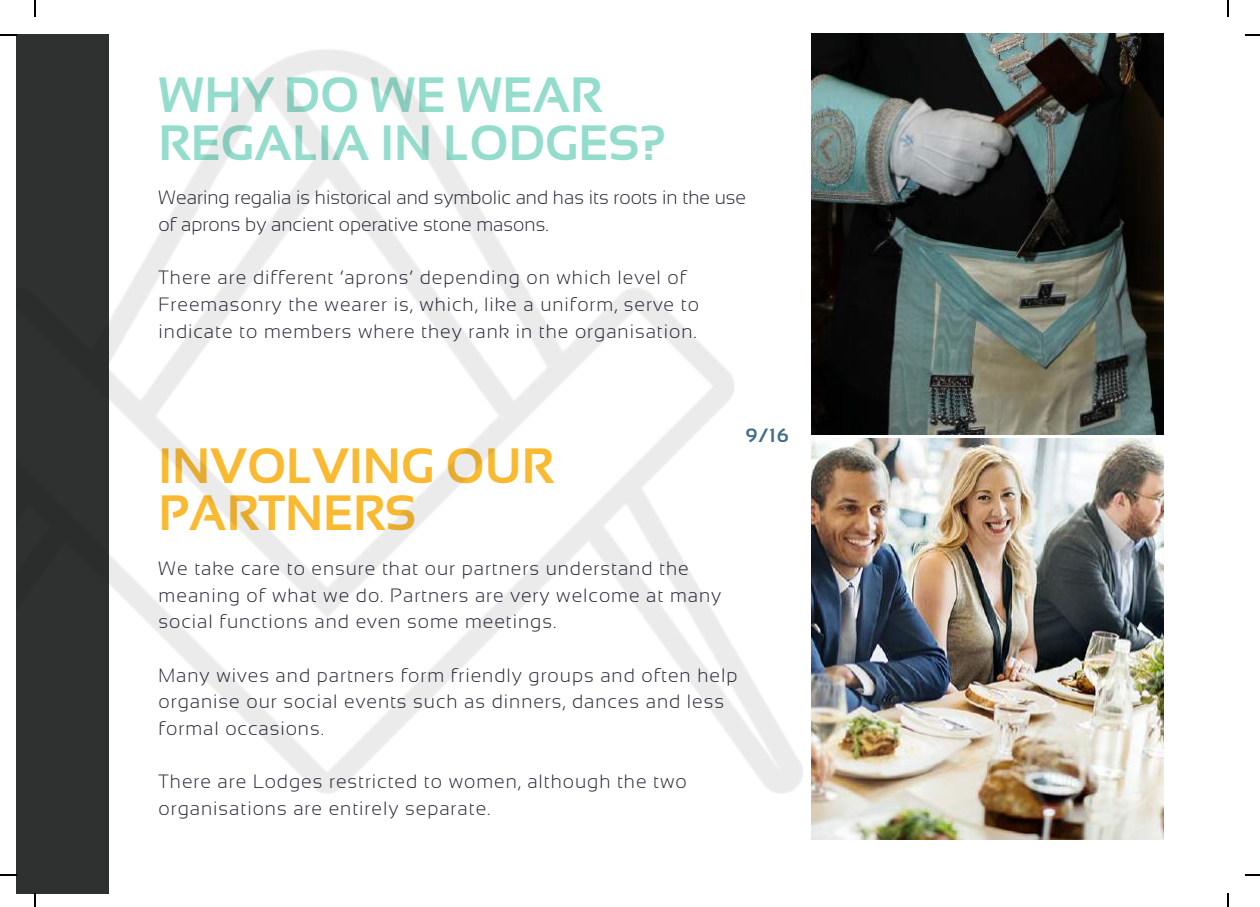
<style>
.page{position:relative;width:1260px;height:907px;background:#fff}
.page>*{position:absolute;margin:0;border:0;box-sizing:border-box;transform-origin:0 0}
.t1{font:700 49.6px/47.2px "Sansation";color:#94ddcc}
.t2{font:700 49.6px/47.2px "Sansation";color:#f9ba32}
.t3{font:300 19.2px/26.6px "Sansation";letter-spacing:.05em;color:#262638}
.t4{font:300 19.2px/26.6px "Sansation";color:#262638}
.t5{font:700 19.2px "Sansation";color:#426e86}
</style>
<div class="page">
<div style="left:17px;top:34px;width:92px;height:859px;background:#2f3131"></div>
<img style="left:109px;top:50px;width:712px;height:743px">
<img style="left:811px;top:33px;width:351px;height:401px">
<img style="left:811px;top:438px;width:351px;height:401px">
<svg style="left:35px;top:0;width:1px;height:17px"></svg>
<svg style="left:0;top:35px;width:17px;height:1px"></svg>
<svg style="left:1227px;top:0;width:1px;height:17px"></svg>
<svg style="left:1245px;top:35px;width:14px;height:1px"></svg>
<svg style="left:35px;top:893px;width:1px;height:14px"></svg>
<svg style="left:0;top:874px;width:17px;height:1px"></svg>
<svg style="left:1227px;top:893px;width:1px;height:14px"></svg>
<svg style="left:1245px;top:874px;width:14px;height:1px"></svg>
<h1 class="t1" style="left:159px;top:72px;width:509px">WHY DO WE WEAR<br>REGALIA IN LODGES?</h1>
<p class="t4" style="left:159px;top:184px;width:589px">Wearing regalia is historical and symbolic and has its roots in the use of aprons by ancient operative stone masons.</p>
<p class="t3" style="left:159px;top:264px;width:541px">There are different ‘aprons’ depending on which level of<br>Freemasonry the wearer is, which, like a uniform, serve to indicate to members where they rank in the organisation.</p>
<h1 class="t2" style="left:159px;top:442px;width:396px">INVOLVING OUR<br>PARTNERS</h1>
<p class="t3" style="left:159px;top:555px;width:564px">We take care to ensure that our partners understand the meaning of what we do. Partners are very welcome at many social functions and even some meetings.</p>
<p class="t3" style="left:159px;top:661px;width:580px">Many wives and partners form friendly groups and often help organise our social events such as dinners, dances and less formal occasions.</p>
<p class="t3" style="left:159px;top:768px;width:529px">There are Lodges restricted to women, although the two organisations are entirely separate.</p>
<p class="t5" style="left:745px;top:425px;width:44px">9/16</p>
</div>
